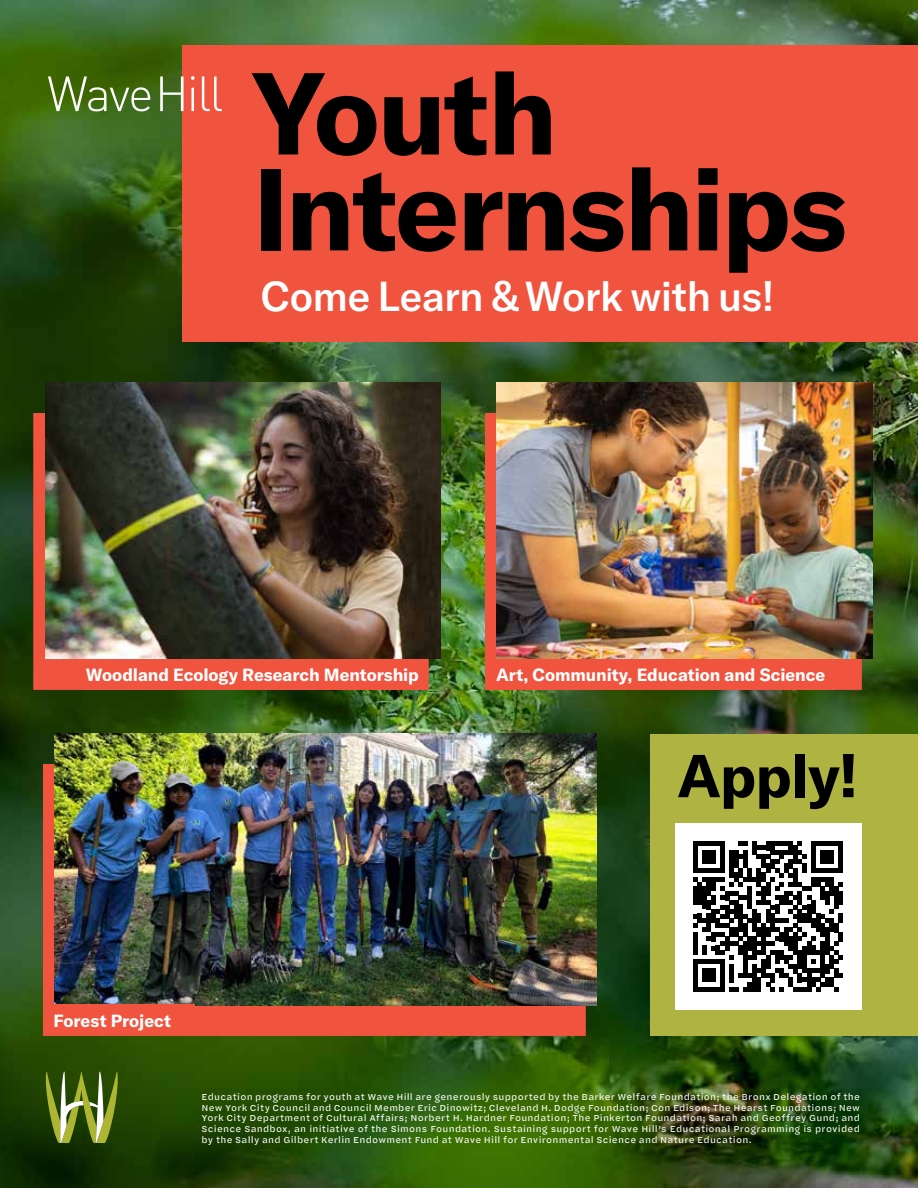
<style>
.page{position:relative;width:918px;height:1188px;background:#fff}
.page>*{position:absolute;margin:0;border:0;box-sizing:border-box;transform-origin:0 0}
.t1{font:700 114.45px/96px "GT America";letter-spacing:-.025em;color:#000}
.t2{font:700 59.55px "GT America";letter-spacing:-.015em;color:#000}
.t3{font:500 41.25px "GT America";letter-spacing:-.015em;color:#fff}
.t4{font:700 17.4px "GT America";letter-spacing:-.005em;color:#fff}
.t5{font:9px/10.8px "Halyard Micro";letter-spacing:.025em;color:#fff;text-align:justify}
</style>
<div class="page">
<img style="left:0;top:0;width:918px;height:1188px">
<div style="left:183px;top:45px;width:735px;height:296px;background:#f0543f"></div>
<div style="left:651px;top:734px;width:267px;height:301px;background:#aeb341"></div>
<div style="left:675px;top:823px;width:186px;height:187px;background:#fff"></div>
<svg style="left:693px;top:841px;width:150px;height:150px"></svg>
<div style="left:33px;top:413px;width:396px;height:276px;background:#f0543f"></div>
<img style="left:45px;top:383px;width:395px;height:276px">
<div style="left:485px;top:413px;width:376px;height:276px;background:#f0543f"></div>
<img style="left:496px;top:383px;width:377px;height:276px">
<div style="left:43px;top:764px;width:542px;height:271px;background:#f0543f"></div>
<img style="left:54px;top:734px;width:543px;height:271px">
<div style="left:45px;top:1004px;width:149px;height:31px;background:#f0543f"></div>
<svg style="left:48px;top:76px;width:102px;height:35px;background:#66873e"></svg>
<svg style="left:160px;top:76px;width:24px;height:35px"></svg>
<hr style="left:192px;top:88px;width:2px;height:23px;background:#fff">
<svg style="left:191px;top:76px;width:4px;height:4px"></svg>
<svg style="left:202px;top:76px;width:20px;height:35px"></svg>
<svg style="left:46px;top:1072px;width:72px;height:71px;background:#6a8033"></svg>
<h1 class="t1" style="left:252px;top:64px;width:597px">Youth<br>Internships</h1>
<h3 class="t3" style="left:261px;top:271px;width:515px">Come Learn &amp; Work with us!</h3>
<h3 class="t4" style="left:86px;top:664px;width:334px">Woodland Ecology Research Mentorship</h3>
<h3 class="t4" style="left:496px;top:664px;width:330px">Art, Community, Education and Science</h3>
<h2 class="t2" style="left:677px;top:739px;width:183px">Apply!</h2>
<h3 class="t4" style="left:53px;top:1010px;width:119px">Forest Project</h3>
<p class="t5" style="left:202px;top:1091px;width:660px">Education programs for youth at Wave Hill are generously supported by the Barker Welfare Foundation; the Bronx Delegation of the New York City Council and Council Member Eric Dinowitz; Cleveland H. Dodge Foundation; Con Edison; The Hearst Foundations; New York City Department of Cultural Affairs; Norbert H. Hardner Foundation; The Pinkerton Foundation; Sarah and Geoffrey Gund; and Science Sandbox, an initiative of the Simons Foundation. Sustaining support for Wave Hill’s Educational Programming is provided by the Sally and Gilbert Kerlin Endowment Fund at Wave Hill for Environmental Science and Nature Education.</p>
</div>
